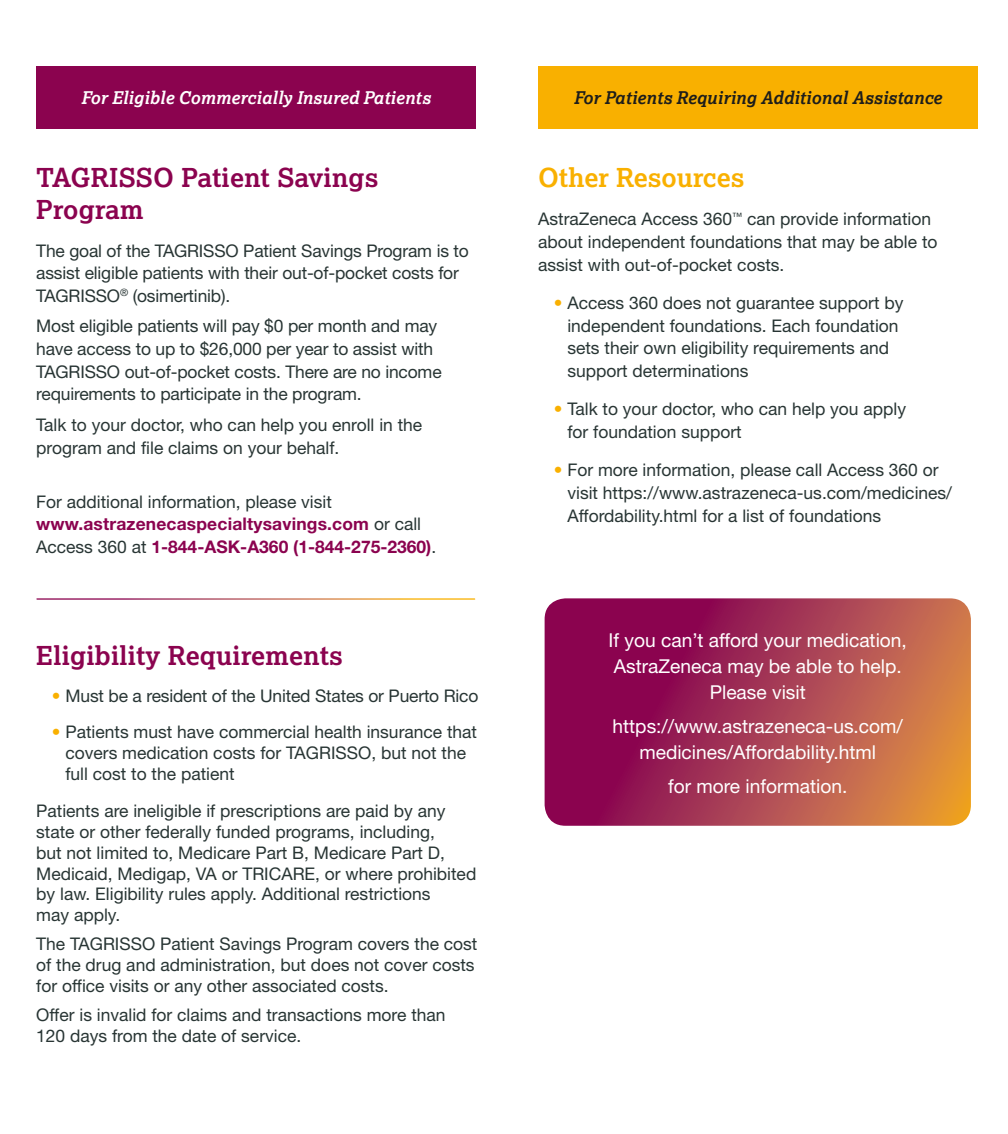
<style>
.page{position:relative;width:1008px;height:1134px;background:#fff}
.page>*{position:absolute;margin:0;border:0;box-sizing:border-box;transform-origin:0 0}
.t1{font:700 26.07px/31.3px "Lexia";letter-spacing:.01em;color:#8b034f}
.t2{font:700 26.07px "Lexia";color:#f9b000}
.t3{font:19.25px/26.1px "Helvetica Neue";color:#fff;text-align:center}
.t4{font:17.5px/22.6px "Helvetica Neue";color:#283534}
.t5{font:700 17.5px/22.6px "Helvetica Neue";letter-spacing:.01em;color:#8b034f}
.t6{font:italic 700 17.5px "Lexia";color:#1d1d1b}
.t7{font:italic 700 17.5px "Lexia";color:#fff}
.s1{font-weight:400;color:#283534}
.s2{color:#f9b000}
</style>
<div class="page">
<div style="left:36px;top:66px;width:439px;height:63px;background:#8b034f"></div>
<div style="left:538px;top:66px;width:439px;height:63px;background:#f9b000"></div>
<svg style="left:545px;top:598px;width:426px;height:228px;background:#a93b50"></svg>
<p class="t7" style="left:81px;top:87px;width:351px">For Eligible Commercially Insured Patients</p>
<p class="t6" style="left:574px;top:87px;width:369px">For Patients Requiring Additional Assistance</p>
<p class="t1" style="left:36px;top:162px;width:344px">TAGRISSO Patient Savings<br>Program</p>
<p class="t4" style="left:36px;top:239px;width:434px">The goal of the TAGRISSO Patient Savings Program is to assist eligible patients with their out-of-pocket costs for<br>TAGRISSO<sup>®</sup> (osimertinib).</p>
<p class="t4" style="left:36px;top:315px;width:407px">Most eligible patients will pay $0 per month and may have access to up to $26,000 per year to assist with TAGRISSO out-of-pocket costs. There are no income requirements to participate in the program.</p>
<p class="t4" style="left:36px;top:413px;width:388px">Talk to your doctor, who can help you enroll in the program and file claims on your behalf.</p>
<p class="t5" style="left:36px;top:490px;width:402px"><span class="s1">For additional information, please visit </span>www.astrazenecaspecialtysavings.com <span class="s1">or call<br>Access 360 at</span> 1-844-ASK-A360 (1-844-275-2360)<span class="s1">.</span></p>
<p class="t1" style="left:36px;top:639px;width:308px">Eligibility Requirements</p>
<p class="t4" style="left:52px;top:684px;width:428px"><span class="s2">•</span> Must be a resident of the United States or Puerto Rico</p>
<p class="t4" style="left:65px;top:721px;width:413px;line-height:21px;text-indent:-14px"><span class="s2">•</span> Patients must have commercial health insurance that covers medication costs for TAGRISSO, but not the full cost to the patient</p>
<p class="t4" style="left:36px;top:800px;width:442px;line-height:21px">Patients are ineligible if prescriptions are paid by any state or other federally funded programs, including,<br>but not limited to, Medicare Part B, Medicare Part D, Medicaid, Medigap, VA or TRICARE, or where prohibited by law. Eligibility rules apply. Additional restrictions<br>may apply.</p>
<p class="t4" style="left:36px;top:933px;width:443px;line-height:21px">The TAGRISSO Patient Savings Program covers the cost of the drug and administration, but does not cover costs for office visits or any other associated costs.</p>
<p class="t4" style="left:36px;top:1004px;width:411px;line-height:21px">Offer is invalid for claims and transactions more than<br>120 days from the date of service.</p>
<p class="t2" style="left:538px;top:161px;width:208px">Other Resources</p>
<p class="t4" style="left:538px;top:208px;width:401px">AstraZeneca Access 360<sup>™</sup> can provide information about independent foundations that may be able to assist with out-of-pocket costs.</p>
<p class="t4" style="left:567px;top:291px;width:338px;text-indent:-14px"><span class="s2">•</span> Access 360 does not guarantee support by independent foundations. Each foundation sets their own eligibility requirements and support determinations</p>
<p class="t4" style="left:567px;top:398px;width:340px;text-indent:-14px"><span class="s2">•</span> Talk to your doctor, who can help you apply for foundation support</p>
<p class="t4" style="left:567px;top:459px;width:386px;text-indent:-14px"><span class="s2">•</span> For more information, please call Access 360 or visit https://www.astrazeneca-us.com/medicines/<br>Affordability.html for a list of foundations</p>
<p class="t3" style="left:609px;top:627px;width:300px">If you can’t afford your medication,<br>AstraZeneca may be able to help.<br>Please visit</p>
<p class="t3" style="left:613px;top:713px;width:292px">https://www.astrazeneca-us.com/ medicines/Affordability.html</p>
<p class="t3" style="left:668px;top:773px;width:181px">for more information.</p>
</div>
